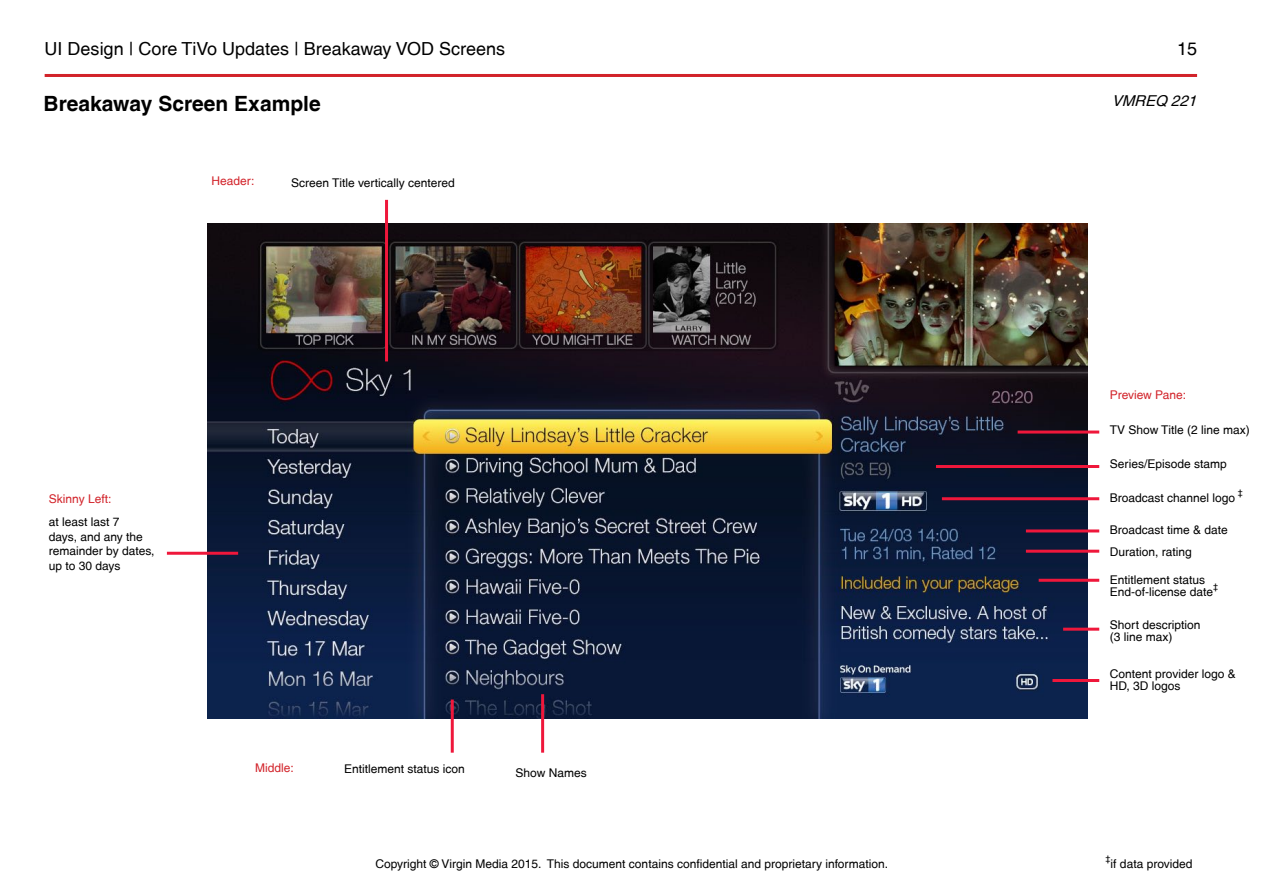
<style>
.page{position:relative;width:1263px;height:893px;background:#fff}
.page>*{position:absolute;margin:0;border:0;box-sizing:border-box;transform-origin:0 0}
.t1{font:700 21px "Ryans Helvetica";color:#000}
.t2{font:500 18px "Ryans Helvetica";color:#000}
.t3{font:italic 500 15px "Ryans Helvetica";color:#000}
.t4{font:500 12px/14.4px "Ryans Helvetica";color:#000}
.t5{font:500 12px "Ryans Helvetica";color:#d2232a}
.t6{font:500 9px "Ryans Helvetica";color:#000}
</style>
<div class="page">
<hr style="left:45px;top:74px;width:1152px;height:3px;background:#d2232a">
<img style="left:207px;top:223px;width:880px;height:495px">
<hr style="left:167px;top:552px;width:71px;height:3px;background:#ef173b">
<hr style="left:541px;top:694px;width:3px;height:59px;background:#ef173b">
<hr style="left:385px;top:200px;width:3px;height:161px;background:#ef173b">
<hr style="left:451px;top:699px;width:3px;height:54px;background:#ef173b">
<hr style="left:1017px;top:431px;width:82px;height:3px;background:#ef173b">
<hr style="left:936px;top:465px;width:163px;height:3px;background:#ef173b">
<hr style="left:942px;top:497px;width:157px;height:3px;background:#ef173b">
<hr style="left:1026px;top:529px;width:73px;height:3px;background:#ef173b">
<hr style="left:1026px;top:550px;width:73px;height:3px;background:#ef173b">
<hr style="left:1039px;top:579px;width:60px;height:3px;background:#ef173b">
<hr style="left:1063px;top:628px;width:36px;height:3px;background:#ef173b">
<hr style="left:1052px;top:679px;width:47px;height:3px;background:#ef173b">
<h2 class="t2" style="left:45px;top:39px;width:462px">UI Design | Core TiVo Updates | Breakaway VOD Screens</h2>
<h2 class="t2" style="left:1177px;top:39px;width:22px">15</h2>
<h1 class="t1" style="left:44px;top:91px;width:279px">Breakaway Screen Example</h1>
<p class="t3" style="left:1112px;top:92px;width:90px">VMREQ 221</p>
<p class="t5" style="left:212px;top:174px;width:45px">Header:</p>
<p class="t4" style="left:291px;top:176px;width:165px">Screen Title vertically centered</p>
<p class="t5" style="left:49px;top:492px;width:64px">Skinny Left:</p>
<p class="t4" style="left:49px;top:515px;width:107px">at least last 7<br>days, and any the remainder by dates, up to 30 days</p>
<p class="t5" style="left:255px;top:761px;width:40px">Middle:</p>
<p class="t4" style="left:344px;top:761px;width:122px">Entitlement status icon</p>
<p class="t4" style="left:516px;top:766px;width:73px">Show Names</p>
<p class="t4" style="left:375px;top:856px;width:514px">Copyright © Virgin Media 2015. This document contains confidential and proprietary information.</p>
<p class="t5" style="left:1110px;top:388px;width:78px">Preview Pane:</p>
<p class="t4" style="left:1110px;top:422px;width:141px">TV Show Title (2 line max)</p>
<p class="t4" style="left:1110px;top:457px;width:118px">Series/Episode stamp</p>
<p class="t4" style="left:1110px;top:490px;width:127px">Broadcast channel logo</p>
<p class="t6" style="left:1238px;top:487px;width:7px">‡</p>
<p class="t4" style="left:1110px;top:518px;width:120px;line-height:22.4px">Broadcast time &amp; date<br>Duration, rating</p>
<p class="t4" style="left:1110px;top:572px;width:97px">Entitlement status</p>
<p class="t4" style="left:1110px;top:584px;width:105px">End-of-license date</p>
<p class="t6" style="left:1213px;top:581px;width:7px">‡</p>
<p class="t4" style="left:1110px;top:619px;width:92px;line-height:12px">Short description (3 line max)</p>
<p class="t4" style="left:1110px;top:668px;width:127px;line-height:12px">Content provider logo &amp;<br>HD, 3D logos</p>
<p class="t6" style="left:1106px;top:853px;width:7px">‡</p>
<p class="t4" style="left:1111px;top:856px;width:83px">if data provided</p>
</div>
